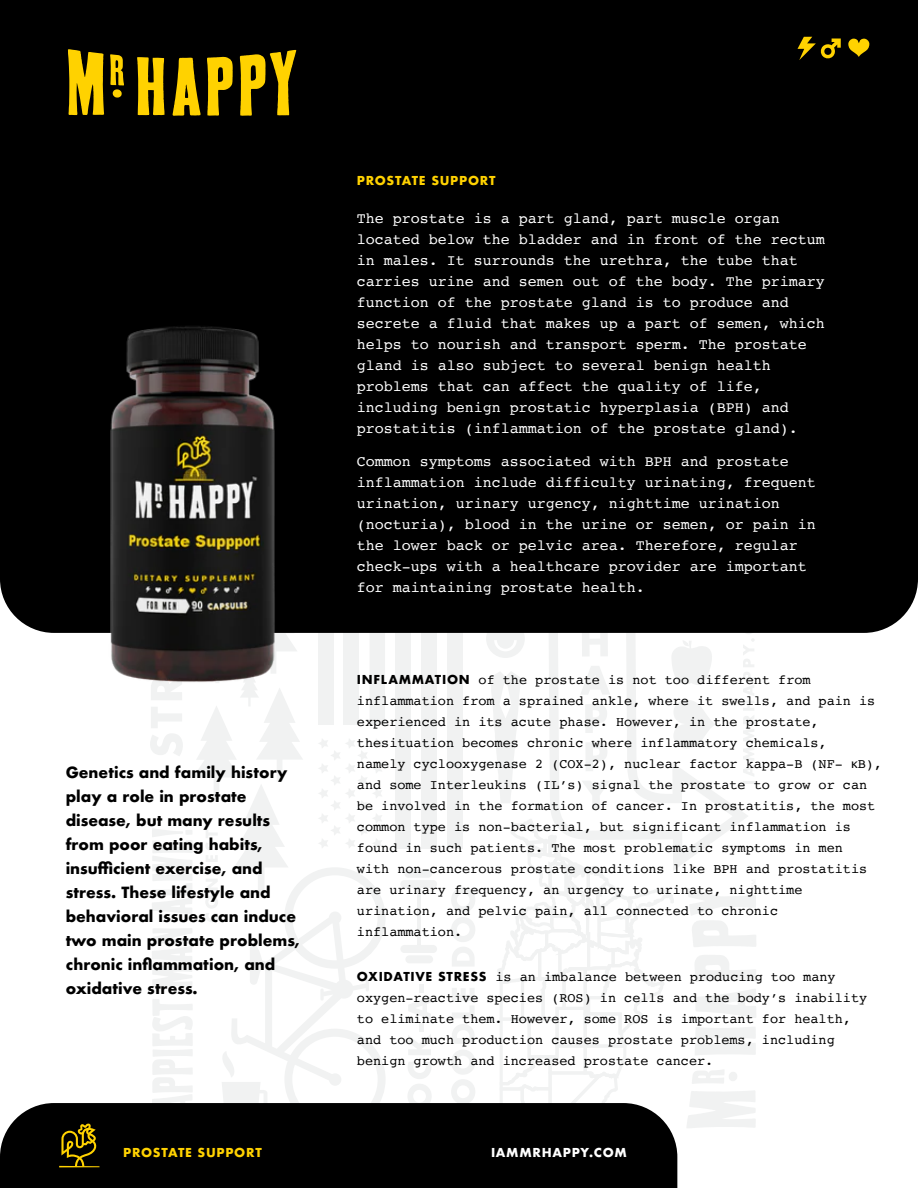
<style>
.page{position:relative;width:918px;height:1188px;background:#fff}
.page>*{position:absolute;margin:0;border:0;box-sizing:border-box;transform-origin:0 0}
.t1{font:15px/21px "Courier";color:#fff}
.t2{font:700 15px/24px "Futura";color:#000}
.t3{font:13.5px/21px "Courier";color:#000}
.t4{font:700 12px "Futura";letter-spacing:.06em;color:#ffd200}
.t5{font:700 12px "Futura";letter-spacing:.06em;color:#fff}
.s1{font-family:"Futura";font-weight:700;font-size:12px}
.s2{font-family:"Myriad Pro"}
</style>
<div class="page">
<svg style="left:408px;top:1062px;width:23px;height:41px"></svg>
<svg style="left:408px;top:1035px;width:23px;height:20px"></svg>
<div style="left:419px;top:1024px;width:5px;height:8px;background:#f1f2f2"></div>
<svg style="left:408px;top:997px;width:23px;height:23px"></svg>
<div style="left:419px;top:984px;width:5px;height:8px;background:#f1f2f2"></div>
<svg style="left:451px;top:1050px;width:24px;height:53px"></svg>
<svg style="left:452px;top:1024px;width:22px;height:20px"></svg>
<svg style="left:452px;top:988px;width:22px;height:30px"></svg>
<svg style="left:463px;top:973px;width:4px;height:9px"></svg>
<svg style="left:451px;top:888px;width:24px;height:78px"></svg>
<svg style="left:486px;top:633px;width:39px;height:25px"></svg>
<svg style="left:490px;top:672px;width:30px;height:131px"></svg>
<svg style="left:497px;top:819px;width:177px;height:284px"></svg>
<svg style="left:696px;top:989px;width:60px;height:29px"></svg>
<svg style="left:695px;top:955px;width:61px;height:27px"></svg>
<svg style="left:695px;top:1027px;width:61px;height:28px"></svg>
<svg style="left:687px;top:1091px;width:69px;height:37px"></svg>
<svg style="left:692px;top:1070px;width:45px;height:14px"></svg>
<svg style="left:687px;top:880px;width:69px;height:67px"></svg>
<svg style="left:548px;top:809px;width:200px;height:62px"></svg>
<div style="left:404px;top:870px;width:28px;height:8px;background:#f1f2f2;border-radius:4px"></div>
<div style="left:400px;top:880px;width:37px;height:8px;background:#f1f2f2;border-radius:4px"></div>
<div style="left:405px;top:955px;width:28px;height:8px;background:#f1f2f2;border-radius:4px"></div>
<div style="left:400px;top:945px;width:37px;height:8px;background:#f1f2f2;border-radius:4px"></div>
<hr style="left:417px;top:888px;width:3px;height:57px;background:#f1f2f2">
<svg style="left:549px;top:633px;width:206px;height:176px"></svg>
<div style="left:395px;top:598px;width:16px;height:251px;background:#f1f2f2"></div>
<div style="left:447px;top:598px;width:16px;height:251px;background:#f1f2f2"></div>
<div style="left:421px;top:598px;width:16px;height:251px;background:#f1f2f2"></div>
<svg style="left:150px;top:633px;width:235px;height:470px"></svg>
<div style="left:0;top:0;width:918px;height:633px;background:#000"></div>
<div style="left:0;top:1103px;width:677px;height:85px;background:#000"></div>
<svg style="left:172px;top:58px;width:29px;height:58px"></svg>
<svg style="left:207px;top:57px;width:26px;height:59px"></svg>
<svg style="left:137px;top:57px;width:28px;height:58px"></svg>
<svg style="left:240px;top:50px;width:56px;height:66px"></svg>
<svg style="left:68px;top:49px;width:36px;height:66px"></svg>
<svg style="left:110px;top:54px;width:14px;height:44px"></svg>
<img style="left:0;top:312px;width:383px;height:383px">
<svg style="left:61px;top:1124px;width:36px;height:42px"></svg>
<hr style="left:59px;top:1166px;width:40px;height:1px;background:#ffd200">
<svg style="left:848px;top:39px;width:21px;height:18px"></svg>
<svg style="left:798px;top:37px;width:43px;height:23px"></svg>
<p class="t4" style="left:357px;top:171px;width:140px">PROSTATE SUPPORT</p>
<p class="t2" style="left:66px;top:760px;width:236px">Genetics and family history play a role in prostate disease, but many results from poor eating habits, insufficient exercise, and stress. These lifestyle and behavioral issues can induce two main prostate problems, chronic inflammation, and oxidative stress.</p>
<p class="t1" style="left:357px;top:207px;width:470px">The prostate is a part gland, part muscle organ located below the bladder and in front of the rectum in males. It surrounds the urethra, the tube that carries urine and semen out of the body. The primary function of the prostate gland is to produce and secrete a fluid that makes up a part of semen, which helps to nourish and transport sperm. The prostate gland is also subject to several benign health problems that can affect the quality of life, including benign prostatic hyperplasia (BPH) and prostatitis (inflammation of the prostate gland).</p>
<p class="t1" style="left:357px;top:450px;width:461px">Common symptoms associated with BPH and prostate inflammation include difficulty urinating, frequent urination, urinary urgency, nighttime urination (nocturia), blood in the urine or semen, or pain in the lower back or pelvic area. Therefore, regular check-ups with a healthcare provider are important for maintaining prostate health.</p>
<p class="t3" style="left:357px;top:668px;width:527px"><span class="s1">INFLAMMATION</span> of the prostate is not too different from inflammation from a sprained ankle, where it swells, and pain is experienced in its acute phase. However, in the prostate, thesituation becomes chronic where inflammatory chemicals,<br>namely cyclooxygenase 2 (COX-2), nuclear factor kappa-B (NF- <span class="s2">κ</span>B), and some Interleukins (IL’s) signal the prostate to grow or can be involved in the formation of cancer. In prostatitis, the most common type is non-bacterial, but significant inflammation is found in such patients. The most problematic symptoms in men<br>with non-cancerous prostate conditions like BPH and prostatitis are urinary frequency, an urgency to urinate, nighttime urination, and pelvic pain, all connected to chronic inflammation.</p>
<p class="t3" style="left:357px;top:965px;width:512px"><span class="s1">OXIDATIVE STRESS</span> is an imbalance between producing too many oxygen-reactive species (ROS) in cells and the body’s inability to eliminate them. However, some ROS is important for health, and too much production causes prostate problems, including benign growth and increased prostate cancer.</p>
<p class="t4" style="left:123px;top:1144px;width:140px">PROSTATE SUPPORT</p>
<p class="t5" style="left:491px;top:1144px;width:138px">IAMMRHAPPY.COM</p>
</div>
